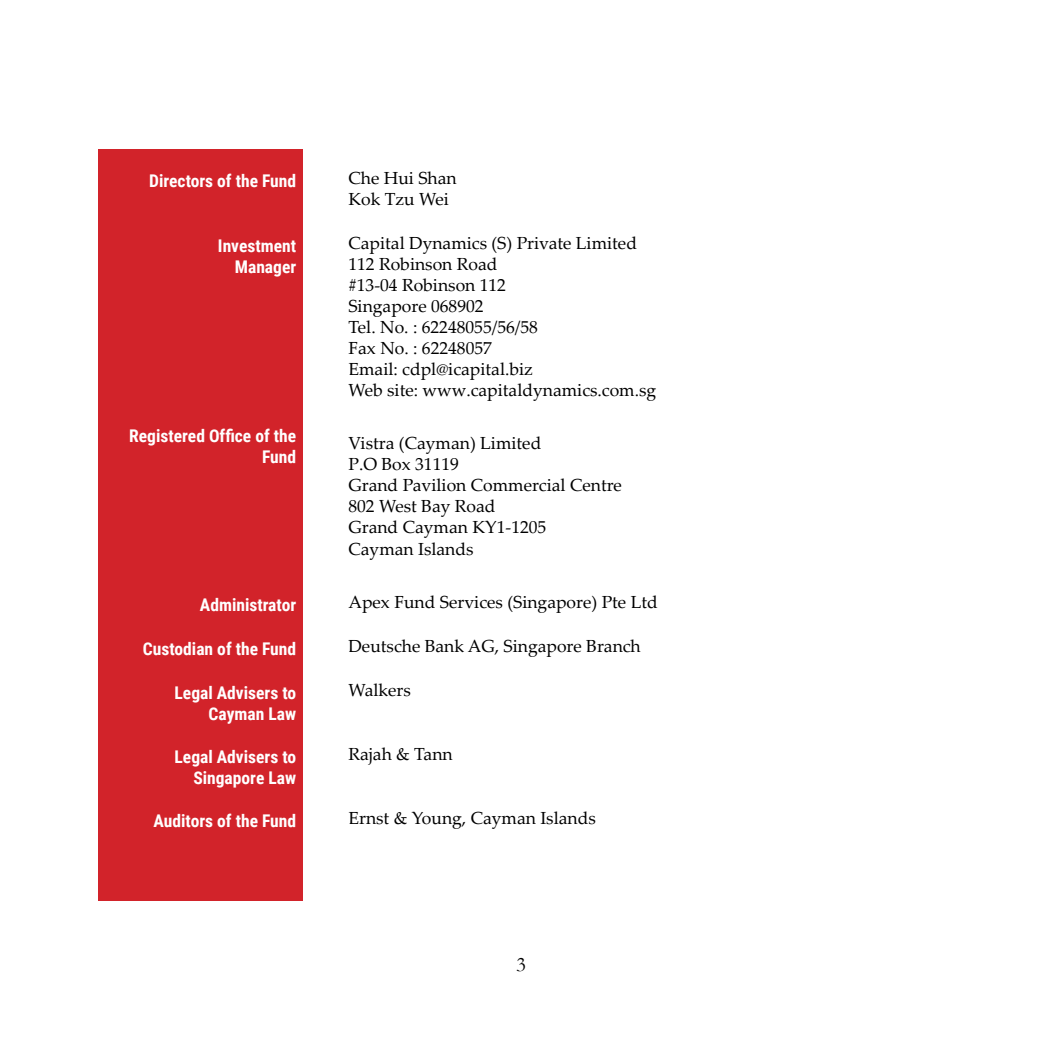
<style>
.page{position:relative;width:1042px;height:1042px;background:#fff}
.page>*{position:absolute;margin:0;border:0;box-sizing:border-box;transform-origin:0 0}
.t1{font:21px "Garamond";color:#000}
.t2{font:17.5px/21px "Palatino Linotype";color:#000}
.t3{font:700 17.5px/21px "Roboto Condensed";color:#fff;text-align:right}
</style>
<div class="page">
<div style="left:98px;top:149px;width:205px;height:751px;background:#d2232a"></div>
<p class="t3" style="left:149px;top:170px;width:149px">Directors of the Fund</p>
<p class="t2" style="left:348px;top:167px;width:110px">Che Hui Shan<br>Kok Tzu Wei</p>
<p class="t3" style="left:218px;top:234px;width:80px">Investment<br>Manager</p>
<p class="t2" style="left:348px;top:232px;width:309px">Capital Dynamics (S) Private Limited<br>112 Robinson Road<br>#13-04 Robinson 112<br>Singapore 068902<br>Tel. No. : 62248055/56/58<br>Fax No. : 62248057<br>Email: cdpl@icapital.biz<br>Web site: www.capitaldynamics.com.sg</p>
<p class="t3" style="left:129px;top:424px;width:169px">Registered Office of the<br>Fund</p>
<p class="t2" style="left:348px;top:432px;width:275px">Vistra (Cayman) Limited<br>P.O Box 31119<br>Grand Pavilion Commercial Centre<br>802 West Bay Road<br>Grand Cayman KY1-1205<br>Cayman Islands</p>
<p class="t3" style="left:200px;top:593px;width:98px">Administrator</p>
<p class="t2" style="left:348px;top:591px;width:311px">Apex Fund Services (Singapore) Pte Ltd</p>
<p class="t3" style="left:143px;top:637px;width:155px">Custodian of the Fund</p>
<p class="t2" style="left:348px;top:635px;width:294px">Deutsche Bank AG, Singapore Branch</p>
<p class="t3" style="left:175px;top:681px;width:123px">Legal Advisers to<br>Cayman Law</p>
<p class="t2" style="left:348px;top:679px;width:64px">Walkers</p>
<p class="t3" style="left:175px;top:746px;width:123px">Legal Advisers to<br>Singapore Law</p>
<p class="t2" style="left:348px;top:743px;width:106px">Rajah &amp; Tann</p>
<p class="t3" style="left:154px;top:810px;width:144px">Auditors of the Fund</p>
<p class="t2" style="left:348px;top:807px;width:249px">Ernst &amp; Young, Cayman Islands</p>
<p class="t1" style="left:516px;top:950px;width:11px">3</p>
</div>
